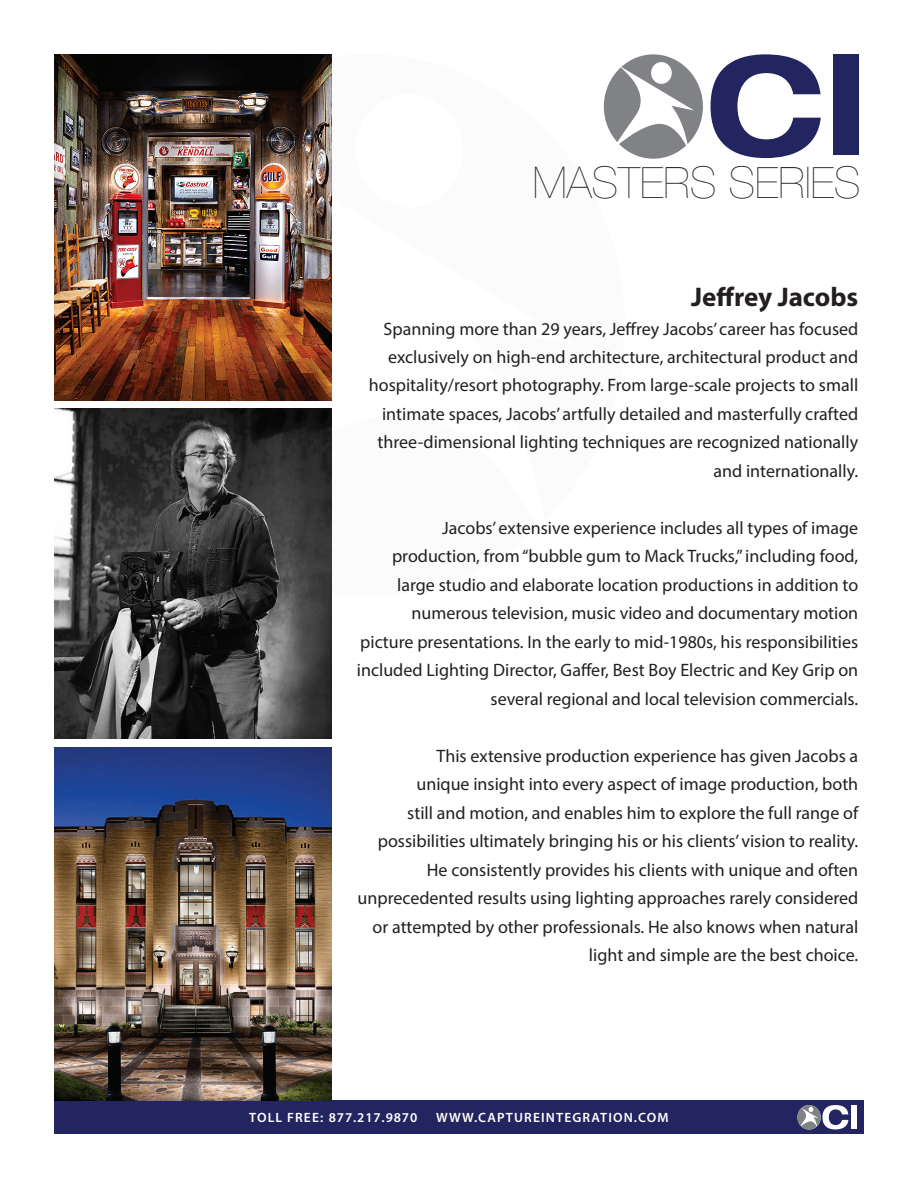
<style>
.page{position:relative;width:918px;height:1188px;background:#fff}
.page>*{position:absolute;margin:0;border:0;box-sizing:border-box;transform-origin:0 0}
.t1{font:200 43.5px "Helvetica Neue";color:#231f20}
.t2{font:700 27px "Myriad Pro";color:#231f20}
.t3{font:18px/28.5px "Myriad Pro";color:#231f20;text-align:right}
.t4{font:600 13.5px "Myriad Pro";letter-spacing:.085em;color:#fff}
.t5{font:600 13.5px "Myriad Pro";letter-spacing:.065em;color:#fff}
</style>
<div class="page">
<div style="left:54px;top:1100px;width:810px;height:34px;background:#222560"></div>
<div style="left:851px;top:1105px;width:6px;height:24px;background:#fff"></div>
<svg style="left:797px;top:1105px;width:51px;height:25px"></svg>
<svg style="left:711px;top:54px;width:110px;height:104px"></svg>
<div style="left:833px;top:54px;width:25px;height:101px;background:#222560"></div>
<svg style="left:604px;top:54px;width:99px;height:105px"></svg>
<img style="left:54px;top:409px;width:277px;height:330px">
<img style="left:55px;top:748px;width:276px;height:352px">
<img style="left:54px;top:54px;width:277px;height:346px">
<h1 class="t1" style="left:533px;top:149px;width:329px">MASTERS SERIES</h1>
<h2 class="t2" style="left:691px;top:279px;width:169px">Jeffrey Jacobs</h2>
<p class="t3" style="left:369px;top:314px;width:491px">Spanning more than 29 years, Jeffrey Jacobs’ career has focused exclusively on high-end architecture, architectural product and hospitality/resort photography. From large-scale projects to small intimate spaces, Jacobs’ artfully detailed and masterfully crafted three-dimensional lighting techniques are recognized nationally and internationally.</p>
<p class="t3" style="left:357px;top:513px;width:503px">Jacobs’ extensive experience includes all types of image production, from “bubble gum to Mack Trucks,” including food, large studio and elaborate location productions in addition to numerous television, music video and documentary motion picture presentations. In the early to mid-1980s, his responsibilities included Lighting Director, Gaffer, Best Boy Electric and Key Grip on several regional and local television commercials.</p>
<p class="t3" style="left:358px;top:741px;width:502px">This extensive production experience has given Jacobs a<br>unique insight into every aspect of image production, both<br>still and motion, and enables him to explore the full range of possibilities ultimately bringing his or his clients’ vision to reality.<br>He consistently provides his clients with unique and often unprecedented results using lighting approaches rarely considered or attempted by other professionals. He also knows when natural light and simple are the best choice.</p>
<p class="t5" style="left:249px;top:1109px;width:169px">TOLL FREE: 877.217.9870</p>
<p class="t4" style="left:436px;top:1109px;width:14px">WWW</p>
<p class="t4" style="left:474px;top:1109px;width:23px">.CAPT</p>
<p class="t4" style="left:514px;top:1109px;width:42px">UREINTEGRAT</p>
<p class="t4" style="left:608px;top:1109px;width:62px">ION.COM</p>
</div>
